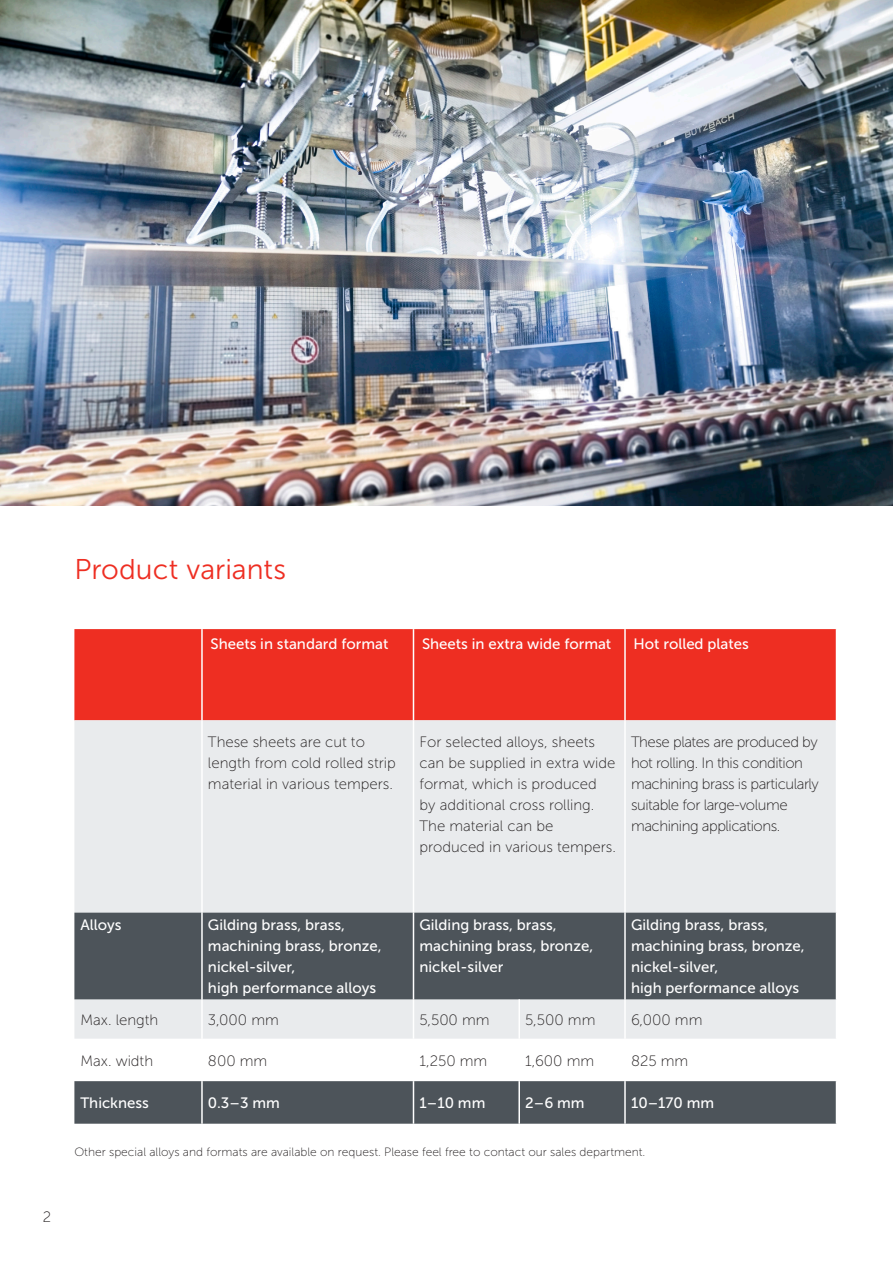
<style>
.page{position:relative;width:893px;height:1263px;background:#fff}
.page>*{position:absolute;margin:0;border:0;box-sizing:border-box;transform-origin:0 0}
.WIE_Subheadline{font:28.5px "Museo Sans 300";color:#ee2e22}
.t1{font:15px/21px "Museo Sans 500";color:#fff}
.WIE_Copy{font:15px/21px "Museo Sans 100";color:#231f20}
.WIE_Copy-2{font:15px/21px "Museo Sans 100";letter-spacing:-.03em;color:#231f20}
.WIE_Copy-3{font:12px "Museo Sans 100";color:#231f20}
</style>
<div class="page">
<div style="left:74px;top:629px;width:762px;height:91px;background:#ee2e22"></div>
<div style="left:74px;top:720px;width:762px;height:319px;background:#e9ebed"></div>
<div style="left:74px;top:913px;width:762px;height:86px;background:#4d545a"></div>
<div style="left:74px;top:1081px;width:762px;height:43px;background:#4d545a"></div>
<hr style="left:201px;top:720px;width:2px;height:193px;background:#fff">
<hr style="left:413px;top:720px;width:1px;height:193px;background:#fff">
<hr style="left:624px;top:720px;width:2px;height:193px;background:#fff">
<hr style="left:201px;top:913px;width:2px;height:86px;background:#fff">
<hr style="left:413px;top:913px;width:1px;height:86px;background:#fff">
<hr style="left:624px;top:913px;width:2px;height:86px;background:#fff">
<hr style="left:201px;top:999px;width:2px;height:40px;background:#fff">
<hr style="left:413px;top:999px;width:1px;height:40px;background:#fff">
<hr style="left:518px;top:999px;width:2px;height:40px;background:#fff">
<hr style="left:624px;top:999px;width:2px;height:40px;background:#fff">
<hr style="left:201px;top:1081px;width:2px;height:43px;background:#fff">
<hr style="left:413px;top:1081px;width:1px;height:43px;background:#fff">
<hr style="left:518px;top:1081px;width:2px;height:43px;background:#fff">
<hr style="left:624px;top:1081px;width:2px;height:43px;background:#fff">
<hr style="left:201px;top:629px;width:2px;height:91px;background:#fff">
<hr style="left:413px;top:629px;width:1px;height:91px;background:#fff">
<hr style="left:624px;top:629px;width:2px;height:91px;background:#fff">
<img style="left:0;top:0;width:893px;height:505px">
<p class="WIE_Subheadline" style="left:74px;top:553px;width:213px">Product variants</p>
<p class="t1" style="left:210px;top:633px;width:179px">Sheets in standard format</p>
<p class="t1" style="left:422px;top:633px;width:191px">Sheets in extra wide format</p>
<p class="t1" style="left:633px;top:633px;width:117px">Hot rolled plates</p>
<p class="WIE_Copy" style="left:208px;top:731px;width:189px">These sheets are cut to length from cold rolled strip material in various tempers.</p>
<p class="WIE_Copy" style="left:419px;top:731px;width:198px">For selected alloys, sheets can be supplied in extra wide format, which is produced</p>
<p class="WIE_Copy" style="left:419px;top:794px;width:198px">by additional cross rolling.<br>The material can be produced in various tempers.</p>
<p class="WIE_Copy-2" style="left:631px;top:731px;width:189px">These plates are produced by hot rolling. In this condition machining brass is particularly suitable for large-volume machining applications.</p>
<p class="WIE_Copy" style="left:43px;top:1206px;width:10px">2</p>
<p class="t1" style="left:80px;top:914px;width:43px">Alloys</p>
<p class="t1" style="left:208px;top:914px;width:175px">Gilding brass, brass, machining brass, bronze, nickel-silver,</p>
<p class="t1" style="left:208px;top:977px;width:170px">high performance alloys</p>
<p class="t1" style="left:419px;top:914px;width:139px">Gilding brass, brass,</p>
<p class="t1" style="left:419px;top:935px;width:175px">machining brass, bronze, nickel-silver</p>
<p class="t1" style="left:631px;top:914px;width:175px">Gilding brass, brass, machining brass, bronze, nickel-silver,</p>
<p class="t1" style="left:631px;top:977px;width:170px">high performance alloys</p>
<p class="WIE_Copy" style="left:80px;top:1009px;width:79px">Max. length</p>
<p class="WIE_Copy" style="left:208px;top:1009px;width:72px">3,000 mm</p>
<p class="WIE_Copy" style="left:419px;top:1009px;width:72px">5,500 mm</p>
<p class="WIE_Copy" style="left:525px;top:1009px;width:72px">5,500 mm</p>
<p class="WIE_Copy" style="left:631px;top:1009px;width:73px">6,000 mm</p>
<p class="WIE_Copy" style="left:80px;top:1050px;width:74px">Max. width</p>
<p class="WIE_Copy" style="left:208px;top:1050px;width:61px">800 mm</p>
<p class="WIE_Copy" style="left:419px;top:1050px;width:69px">1,250 mm</p>
<p class="WIE_Copy" style="left:525px;top:1050px;width:70px">1,600 mm</p>
<p class="WIE_Copy" style="left:631px;top:1050px;width:59px">825 mm</p>
<p class="t1" style="left:80px;top:1092px;width:70px">Thickness</p>
<p class="t1" style="left:208px;top:1092px;width:73px">0.3–3 mm</p>
<p class="t1" style="left:419px;top:1092px;width:67px">1–10 mm</p>
<p class="t1" style="left:525px;top:1092px;width:61px">2–6 mm</p>
<p class="t1" style="left:631px;top:1092px;width:85px">10–170 mm</p>
<p class="WIE_Copy-3" style="left:74px;top:1146px;width:572px">Other special alloys and formats are available on request. Please feel free to contact our sales department.</p>
</div>
